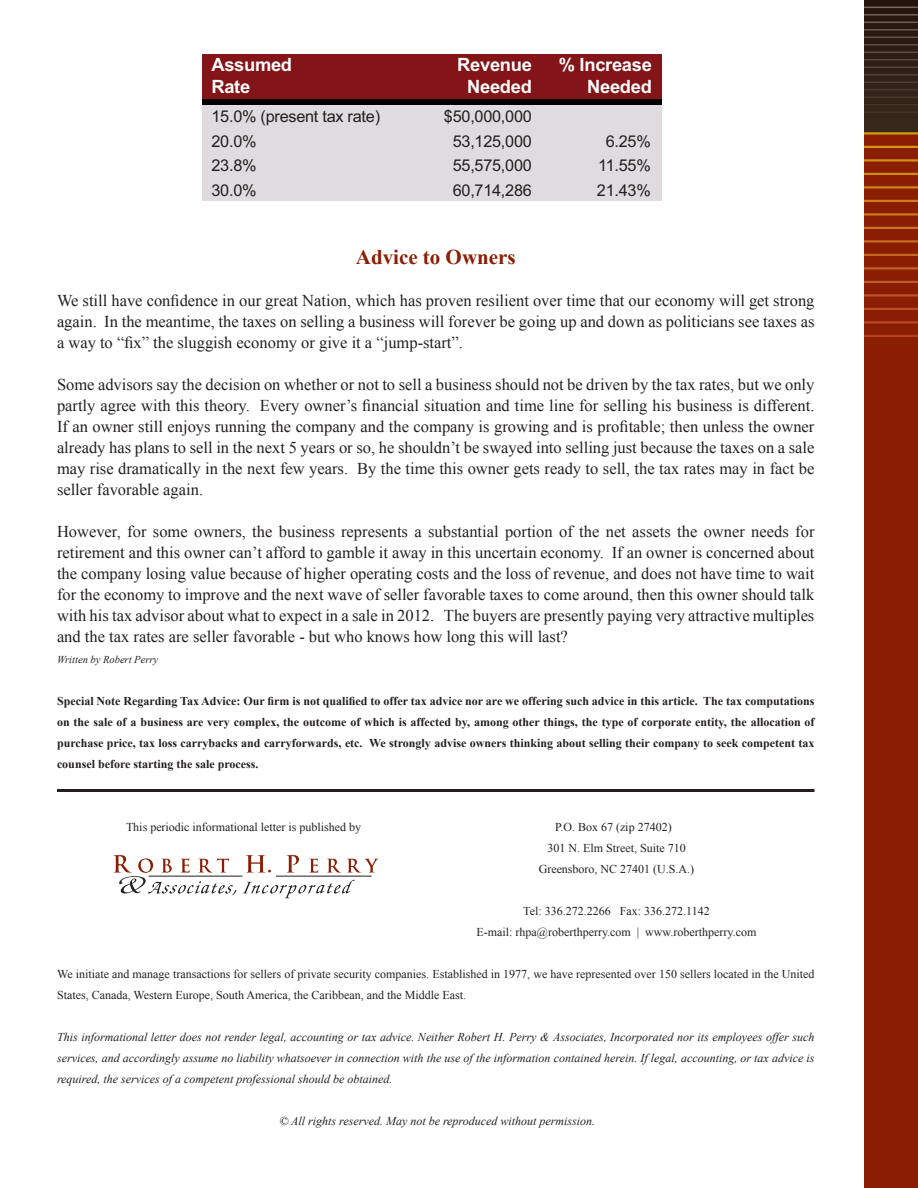
<style>
.page{position:relative;width:918px;height:1188px;background:#fff}
.page>*{position:absolute;margin:0;border:0;box-sizing:border-box;transform-origin:0 0}
.t1{font:700 21px "Times New Roman";color:#8b1d02}
.t2{font:700 18.3px/21.9px "Arial";letter-spacing:-.015em;color:#fdfdfd}
.t3{font:16.5px/21px "Times New Roman";color:#231f20;text-align:justify}
.t4{font:16.2px/24.5px "Arial";letter-spacing:-.015em;color:#231f20;text-align:center}
.t5{font:700 12px/21px "Times New Roman";color:#231f20;text-align:justify}
.t6{font:12px/21px "Times New Roman";color:#231f20;text-align:center}
.t7{font:italic 12px/21px "Times New Roman";color:#231f20;text-align:justify}
.t8{font:italic 10.5px "Times New Roman";color:#231f20}
</style>
<div class="page">
<div style="left:864px;top:133px;width:54px;height:1055px;background:#8b1d02"></div>
<svg style="left:864px;top:0;width:54px;height:132px"></svg>
<svg style="left:864px;top:132px;width:54px;height:205px"></svg>
<svg style="left:864px;top:7px;width:54px;height:106px;background:#36261b"></svg>
<div style="left:202px;top:54px;width:460px;height:147px;background:#dfdbde"></div>
<div style="left:202px;top:54px;width:460px;height:51px;background:#831417"></div>
<div style="left:202px;top:99px;width:460px;height:6px;background:#000001"></div>
<hr style="left:57px;top:789px;width:757px;height:3px;background:#231f20">
<svg style="left:246px;top:855px;width:25px;height:18px"></svg>
<svg style="left:287px;top:855px;width:12px;height:18px"></svg>
<svg style="left:309px;top:859px;width:9px;height:14px"></svg>
<svg style="left:327px;top:859px;width:14px;height:14px"></svg>
<svg style="left:347px;top:859px;width:31px;height:14px"></svg>
<svg style="left:242px;top:880px;width:113px;height:18px"></svg>
<hr style="left:149px;top:876px;width:94px;height:1px;background:#231f20">
<hr style="left:276px;top:876px;width:96px;height:1px;background:#231f20">
<svg style="left:113px;top:855px;width:123px;height:40px"></svg>
<p class="t2" style="left:212px;top:54px;width:82px">Assumed<br>Rate</p>
<p class="t2" style="left:457px;top:54px;width:76px;text-align:center">Revenue<br>Needed</p>
<p class="t2" style="left:559px;top:54px;width:95px;text-align:right">% Increase<br>Needed</p>
<p class="t4" style="left:212px;top:105px;width:170px;text-align:left">15.0% (present tax rate)<br>20.0%<br>23.8%<br>30.0%</p>
<p class="t4" style="left:444px;top:105px;width:89px">$50,000,000<br>53,125,000<br>55,575,000<br>60,714,286</p>
<p class="t4" style="left:597px;top:129px;width:55px">6.25%<br>11.55%<br>21.43%</p>
<p class="t1" style="left:356px;top:242px;width:161px">Advice to Owners</p>
<p class="t3" style="left:57px;top:290px;width:759px">We still have confidence in our great Nation, which has proven resilient over time that our economy will get strong again. In the meantime, the taxes on selling a business will forever be going up and down as politicians see taxes as a way to “fix” the sluggish economy or give it a “jump-start”.</p>
<p class="t3" style="left:57px;top:374px;width:759px">Some advisors say the decision on whether or not to sell a business should not be driven by the tax rates, but we only partly agree with this theory. Every owner’s financial situation and time line for selling his business is different.<br>If an owner still enjoys running the company and the company is growing and is profitable; then unless the owner already has plans to sell in the next 5 years or so, he shouldn’t be swayed into selling just because the taxes on a sale may rise dramatically in the next few years. By the time this owner gets ready to sell, the tax rates may in fact be seller favorable again.</p>
<p class="t3" style="left:57px;top:521px;width:759px">However, for some owners, the business represents a substantial portion of the net assets the owner needs for retirement and this owner can’t afford to gamble it away in this uncertain economy. If an owner is concerned about the company losing value because of higher operating costs and the loss of revenue, and does not have time to wait for the economy to improve and the next wave of seller favorable taxes to come around, then this owner should talk with his tax advisor about what to expect in a sale in 2012. The buyers are presently paying very attractive multiples and the tax rates are seller favorable - but who knows how long this will last?</p>
<p class="t8" style="left:57px;top:652px;width:103px">Written by Robert Perry</p>
<p class="t5" style="left:57px;top:690px;width:759px">Special Note Regarding Tax Advice: Our firm is not qualified to offer tax advice nor are we offering such advice in this article. The tax computations on the sale of a business are very complex, the outcome of which is affected by, among other things, the type of corporate entity, the allocation of purchase price, tax loss carrybacks and carryforwards, etc. We strongly advise owners thinking about selling their company to seek competent tax counsel before starting the sale process.</p>
<p class="t6" style="left:126px;top:816px;width:237px">This periodic informational letter is published by</p>
<p class="t6" style="left:539px;top:816px;width:157px">P.O. Box 67 (zip 27402)<br>301 N. Elm Street, Suite 710<br>Greensboro, NC 27401 (U.S.A.)</p>
<p class="t6" style="left:477px;top:900px;width:281px">Tel: 336.272.2266 Fax: 336.272.1142<br>E-mail: rhpa@roberthperry.com | www.roberthperry.com</p>
<p class="t6" style="left:57px;top:963px;width:759px;text-align:left">We initiate and manage transactions for sellers of private security companies. Established in 1977, we have represented over 150 sellers located in the United<br>States, Canada, Western Europe, South America, the Caribbean, and the Middle East.</p>
<p class="t7" style="left:57px;top:1026px;width:759px">This informational letter does not render legal, accounting or tax advice. Neither Robert H. Perry &amp; Associates, Incorporated nor its employees offer such services, and accordingly assume no liability whatsoever in connection with the use of the information contained herein. If legal, accounting, or tax advice is required, the services of a competent professional should be obtained.</p>
<p class="t7" style="left:279px;top:1110px;width:317px">© All rights reserved. May not be reproduced without permission.</p>
</div>
